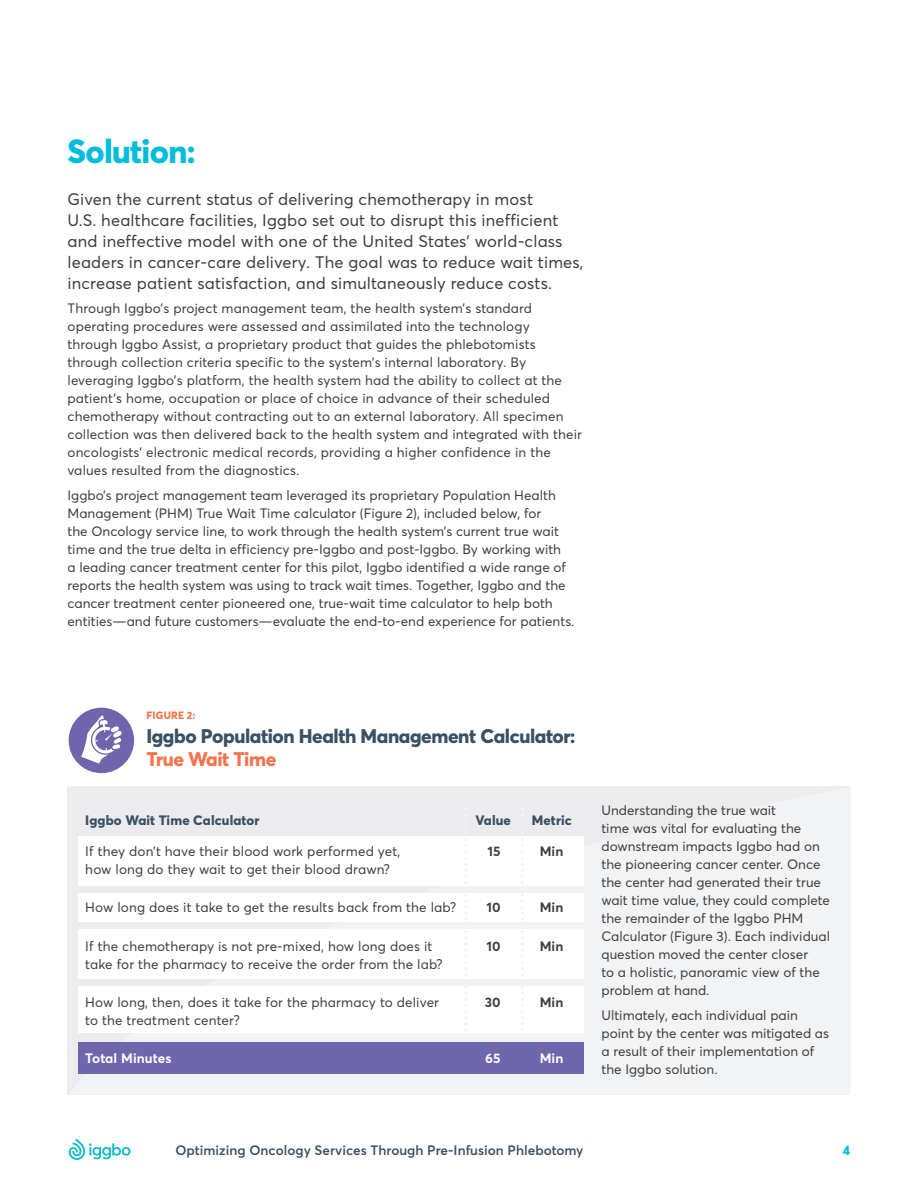
<style>
.page{position:relative;width:918px;height:1188px;background:#fff}
.page>*{position:absolute;margin:0;border:0;box-sizing:border-box;transform-origin:0 0}
.t1{font:800 33px "Averta";letter-spacing:-.02em;color:#00bdde}
.S1{font:800 19.5px/23.9px "Averta";letter-spacing:-.02em;color:#395164}
.Lead_in{font:16.5px/21px "Averta";letter-spacing:.01em;color:#3e3e3f}
.Body_BASE{font:13.5px/18px "Averta";color:#3e3e3f}
.t2{font:600 13.5px "Averta";color:#395164}
.Body_BASE-2{font:800 13.5px "Averta";letter-spacing:.01em;color:#395164}
.Body_BASE-3{font:700 13.5px "Averta";letter-spacing:.01em;color:#3e3e3f}
.Body_BASE-4{font:700 13.5px "Averta";letter-spacing:.01em;color:#fff}
.t3{font:800 13.5px "Averta";color:#00bdde}
.Fig{font:800 10.5px "Averta";letter-spacing:.015em;color:#f4754d}
.s1{color:#f4754d}
</style>
<div class="page">
<div style="left:68px;top:787px;width:782px;height:308px;background:#f2f3f4"></div>
<div style="left:69px;top:708px;width:65px;height:65px;background:#7065ad;border-radius:50%"></div>
<svg style="left:81px;top:715px;width:45px;height:49px"></svg>
<div style="left:78px;top:837px;width:506px;height:49px;background:#fff"></div>
<div style="left:78px;top:894px;width:506px;height:28px;background:#fff"></div>
<div style="left:78px;top:1042px;width:506px;height:31px;background:#6f66ae"></div>
<div style="left:78px;top:929px;width:506px;height:50px;background:#fff"></div>
<div style="left:78px;top:987px;width:506px;height:46px;background:#fff"></div>
<svg style="left:521px;top:807px;width:3px;height:231px"></svg>
<svg style="left:464px;top:807px;width:3px;height:231px"></svg>
<svg style="left:69px;top:1139px;width:61px;height:21px"></svg>
<h1 class="t1" style="left:68px;top:130px;width:130px">Solution:</h1>
<p class="Lead_in" style="left:68px;top:188px;width:518px">Given the current status of delivering chemotherapy in most<br>U.S. healthcare facilities, Iggbo set out to disrupt this inefficient and ineffective model with one of the United States’ world-class leaders in cancer-care delivery. The goal was to reduce wait times, increase patient satisfaction, and simultaneously reduce costs.</p>
<p class="Body_BASE" style="left:68px;top:300px;width:516px">Through Iggbo’s project management team, the health system’s standard operating procedures were assessed and assimilated into the technology through Iggbo Assist, a proprietary product that guides the phlebotomists through collection criteria specific to the system’s internal laboratory. By leveraging Iggbo’s platform, the health system had the ability to collect at the patient’s home, occupation or place of choice in advance of their scheduled chemotherapy without contracting out to an external laboratory. All specimen collection was then delivered back to the health system and integrated with their oncologists’ electronic medical records, providing a higher confidence in the values resulted from the diagnostics.</p>
<p class="Body_BASE" style="left:68px;top:486px;width:508px">Iggbo’s project management team leveraged its proprietary Population Health Management (PHM) True Wait Time calculator (Figure 2), included below, for<br>the Oncology service line, to work through the health system’s current true wait time and the true delta in efficiency pre-Iggbo and post-Iggbo. By working with<br>a leading cancer treatment center for this pilot, Iggbo identified a wide range of reports the health system was using to track wait times. Together, Iggbo and the cancer treatment center pioneered one, true-wait time calculator to help both entities—and future customers—evaluate the end-to-end experience for patients.</p>
<p class="Fig" style="left:146px;top:708px;width:50px">FIGURE 2:</p>
<p class="S1" style="left:146px;top:724px;width:431px">Iggbo Population Health Management Calculator:<br><span class="s1">True Wait Time</span></p>
<p class="Body_BASE-2" style="left:85px;top:811px;width:176px">Iggbo Wait Time Calculator</p>
<p class="Body_BASE-2" style="left:476px;top:811px;width:37px">Value</p>
<p class="Body_BASE-2" style="left:532px;top:811px;width:42px">Metric</p>
<p class="Body_BASE" style="left:85px;top:842px;width:317px">If they don’t have their blood work performed yet,</p>
<p class="Body_BASE-3" style="left:488px;top:843px;width:15px">15</p>
<p class="Body_BASE-3" style="left:540px;top:843px;width:25px">Min</p>
<p class="Body_BASE" style="left:85px;top:860px;width:306px">how long do they wait to get their blood drawn?</p>
<p class="Body_BASE" style="left:85px;top:898px;width:372px">How long does it take to get the results back from the lab?</p>
<p class="Body_BASE-3" style="left:486px;top:899px;width:16px">10</p>
<p class="Body_BASE-3" style="left:540px;top:899px;width:25px">Min</p>
<p class="Body_BASE" style="left:85px;top:937px;width:349px">If the chemotherapy is not pre-mixed, how long does it</p>
<p class="Body_BASE-3" style="left:486px;top:937px;width:16px">10</p>
<p class="Body_BASE-3" style="left:540px;top:937px;width:25px">Min</p>
<p class="Body_BASE" style="left:85px;top:955px;width:359px">take for the pharmacy to receive the order from the lab?</p>
<p class="Body_BASE" style="left:85px;top:993px;width:355px">How long, then, does it take for the pharmacy to deliver</p>
<p class="Body_BASE-3" style="left:485px;top:993px;width:17px">30</p>
<p class="Body_BASE-3" style="left:540px;top:993px;width:25px">Min</p>
<p class="Body_BASE" style="left:85px;top:1011px;width:156px">to the treatment center?</p>
<p class="Body_BASE-4" style="left:85px;top:1050px;width:88px">Total Minutes</p>
<p class="Body_BASE-4" style="left:485px;top:1050px;width:17px">65</p>
<p class="Body_BASE-4" style="left:540px;top:1050px;width:25px">Min</p>
<p class="Body_BASE" style="left:602px;top:801px;width:230px">Understanding the true wait<br>time was vital for evaluating the downstream impacts Iggbo had on the pioneering cancer center. Once the center had generated their true wait time value, they could complete the remainder of the Iggbo PHM<br>Calculator (Figure 3). Each individual question moved the center closer<br>to a holistic, panoramic view of the problem at hand.</p>
<p class="Body_BASE" style="left:602px;top:1006px;width:229px">Ultimately, each individual pain point by the center was mitigated as a result of their implementation of the Iggbo solution.</p>
<p class="t2" style="left:175px;top:1142px;width:410px">Optimizing Oncology Services Through Pre-Infusion Phlebotomy</p>
<p class="t3" style="left:843px;top:1142px;width:9px">4</p>
</div>
